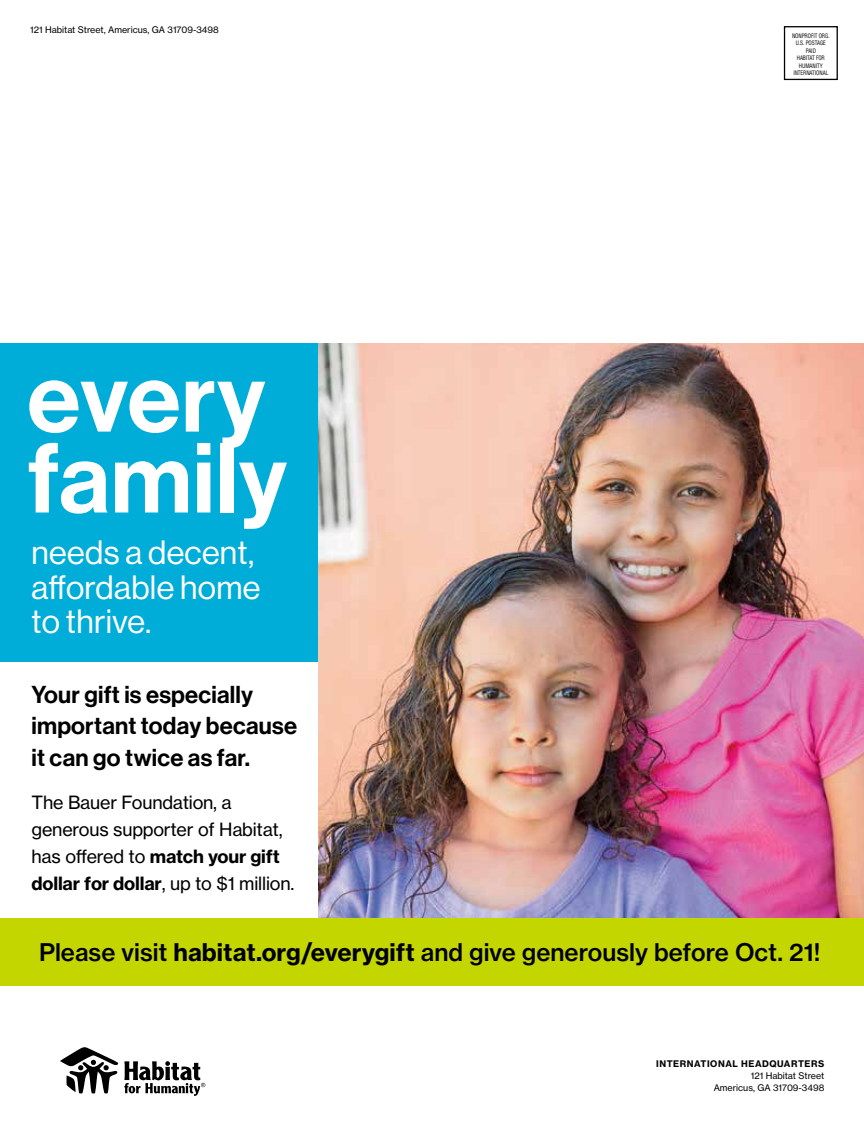
<style>
.page{position:relative;width:864px;height:1134px;background:#fff}
.page>*{position:absolute;margin:0;border:0;box-sizing:border-box;transform-origin:0 0}
.t1{font:97.2px/80.8px "N Haas Grotesk DS Pro 65 Md";letter-spacing:.01em;color:#fff}
.t2{font:33px/34.5px "N Haas Grotesk DS Pro 55 Rg";letter-spacing:.01em;color:#fff}
.t3{font:24px "N Haas Grotesk TX Pro 65 Md";color:#000}
.t4{font:24px/31.5px "N Haas Grotesk DS Pro 65 Md";letter-spacing:.01em;color:#000}
.t5{font:18px/27px "N Haas Grotesk TX Pro 75 Bd";letter-spacing:-.01em;color:#000}
.t6{font:18px/27px "N Haas Grotesk TX Pro 55 Rg";letter-spacing:-.01em;color:#000}
.t7{font:9px/12px "N Haas Grotesk TX Pro 55 Rg";color:#000;text-align:right}
.t8{font:9px "N Haas Grotesk TX Pro 75 Bd";letter-spacing:.06em;color:#000}
.t9{font:condensed 6px/7.5px "Helvetica LT Std";letter-spacing:-.015em;color:#000;text-align:center;scale:.9 1}
.s1{font-family:"N Haas Grotesk TX Pro 55 Rg"}
.s2{font-family:"N Haas Grotesk TX Pro 75 Bd"}
</style>
<div class="page">
<div style="left:784px;top:26px;width:54px;height:54px;border:1px solid #000"></div>
<svg style="left:60px;top:1047px;width:145px;height:49px"></svg>
<div style="left:0;top:918px;width:864px;height:68px;background:#c4d600"></div>
<div style="left:0;top:343px;width:347px;height:319px;background:#00add8"></div>
<img style="left:319px;top:343px;width:545px;height:575px">
<p class="t7" style="left:30px;top:24px;width:190px">121 Habitat Street, Americus, GA 31709-3498</p>
<h1 class="t1" style="left:27px;top:359px;width:261px">every family</h1>
<h2 class="t2" style="left:32px;top:536px;width:231px">needs a decent, affordable home to thrive.</h2>
<h3 class="t4" style="left:32px;top:679px;width:267px">Your gift is especially important today because it can go twice as far.</h3>
<h3 class="t6" style="left:32px;top:789px;width:253px">The Bauer Foundation, a generous supporter of Habitat,</h3>
<h3 class="t5" style="left:32px;top:843px;width:264px"><span class="s1">has offered to</span> match your gift dollar for dollar<span class="s1">, up to $1 million.</span></h3>
<p class="t9" style="left:792px;top:32px;width:43px">NONPROFIT ORG.<br>U.S. POSTAGE<br>PAID<br>HABITAT FOR<br>HUMANITY<br>INTERNATIONAL</p>
<h3 class="t3" style="left:39px;top:937px;width:783px">Please visit <span class="s2">habitat.org/everygift</span> and give generously before Oct. 21!</h3>
<p class="t8" style="left:656px;top:1058px;width:170px">INTERNATIONAL HEADQUARTERS</p>
<p class="t7" style="left:714px;top:1070px;width:112px">121 Habitat Street<br>Americus, GA 31709-3498</p>
</div>
